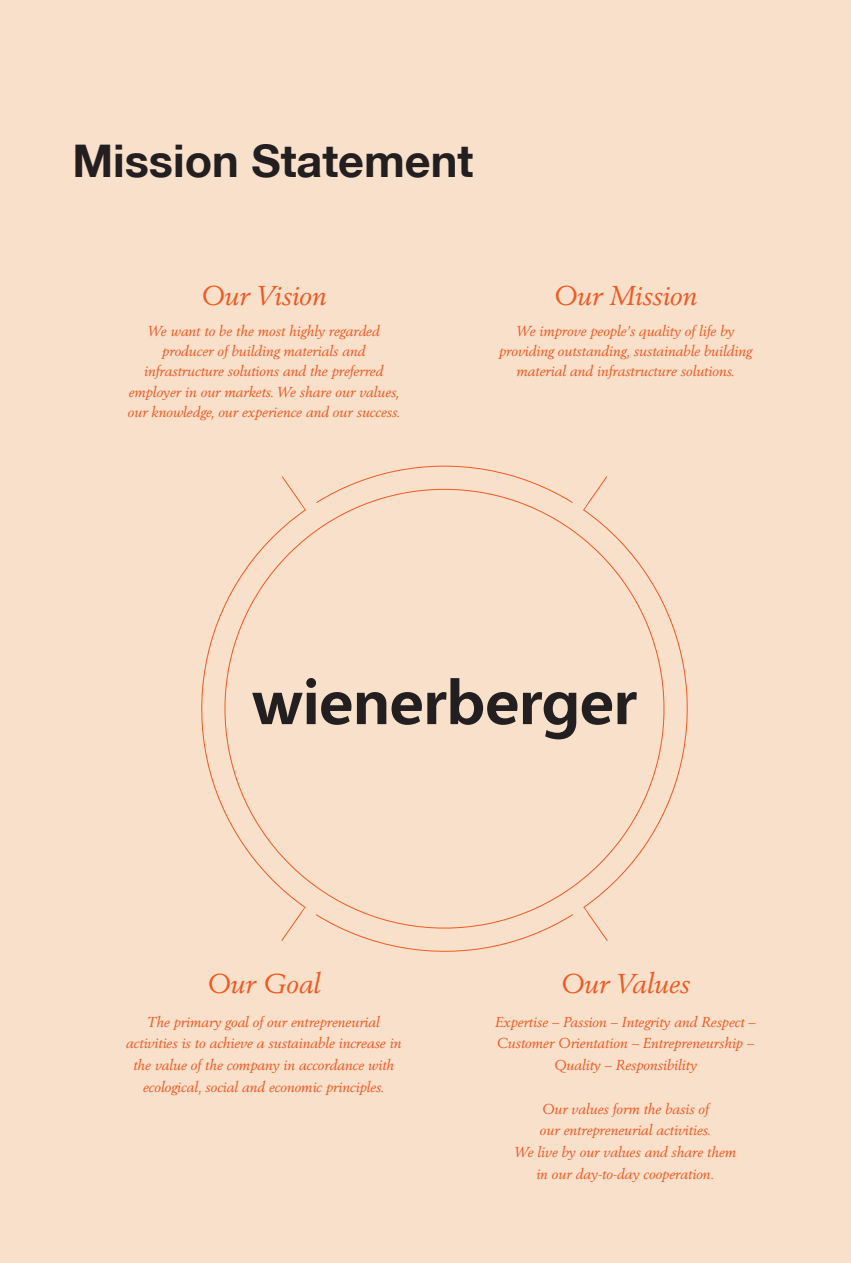
<style>
.page{position:relative;width:851px;height:1263px;background:#fff}
.page>*{position:absolute;margin:0;border:0;box-sizing:border-box;transform-origin:0 0}
.WB16_HL_A{font:700 45px "Helvetica Neue LT";color:#231f20}
.WB16_HL_Bb{font:italic 27px "Berling LT";color:#f15921}
.WB16_FT_OE{font:italic 14.25px/21.8px "Berling LT";color:#f15921;text-align:center}
.WB16_HL_Bb-2{font:italic 14.25px/20.2px "Berling LT";color:#f15921}
</style>
<div class="page">
<div style="left:0;top:0;width:850px;height:1263px;background:#f8e0cb"></div>
<svg style="left:201px;top:465px;width:487px;height:487px"></svg>
<svg style="left:568px;top:900px;width:40px;height:42px"></svg>
<svg style="left:280px;top:900px;width:41px;height:42px"></svg>
<svg style="left:569px;top:475px;width:39px;height:40px"></svg>
<svg style="left:281px;top:475px;width:39px;height:40px"></svg>
<p class="WB16_HL_A" style="left:72px;top:133px;width:402px">Mission Statement</p>
<p class="WB16_HL_Bb" style="left:201px;top:279px;width:127px">Our Vision</p>
<p class="WB16_HL_Bb-2" style="left:148px;top:321px;width:233px">We want to be the most highly regarded</p>
<p class="WB16_HL_Bb-2" style="left:162px;top:341px;width:204px">producer of building materials and</p>
<p class="WB16_HL_Bb-2" style="left:144px;top:361px;width:241px">infrastructure solutions and the preferred</p>
<p class="WB16_HL_Bb-2" style="left:128px;top:382px;width:274px">employer in our markets. We share our values, our knowledge, our experience and our success.</p>
<p class="WB16_HL_Bb" style="left:553px;top:279px;width:145px">Our Mission</p>
<p class="WB16_HL_Bb-2" style="left:516px;top:321px;width:219px">We improve people’s quality of life by</p>
<p class="WB16_HL_Bb-2" style="left:499px;top:341px;width:254px">providing outstanding, sustainable building</p>
<p class="WB16_HL_Bb-2" style="left:516px;top:361px;width:220px">material and infrastructure solutions.</p>
<p class="WB16_HL_Bb" style="left:207px;top:968px;width:115px">Our Goal</p>
<p class="WB16_FT_OE" style="left:148px;top:1011px;width:234px">The primary goal of our entrepreneurial</p>
<p class="WB16_FT_OE" style="left:126px;top:1032px;width:276px">activities is to achieve a sustainable increase in</p>
<p class="WB16_FT_OE" style="left:133px;top:1054px;width:262px">the value of the company in accordance with</p>
<p class="WB16_FT_OE" style="left:143px;top:1076px;width:243px">ecological, social and economic principles.</p>
<p class="WB16_HL_Bb" style="left:560px;top:968px;width:131px">Our Values</p>
<p class="WB16_FT_OE" style="left:495px;top:1011px;width:262px">Expertise – Passion – Integrity and Respect –</p>
<p class="WB16_FT_OE" style="left:496px;top:1032px;width:259px">Customer Orientation – Entrepreneurship –</p>
<p class="WB16_FT_OE" style="left:554px;top:1054px;width:144px">Quality – Responsibility</p>
<p class="WB16_FT_OE" style="left:514px;top:1098px;width:223px">Our values form the basis of<br>our entrepreneurial activities.<br>We live by our values and share them</p>
<p class="WB16_FT_OE" style="left:536px;top:1163px;width:180px">in our day-to-day cooperation.</p>
</div>
